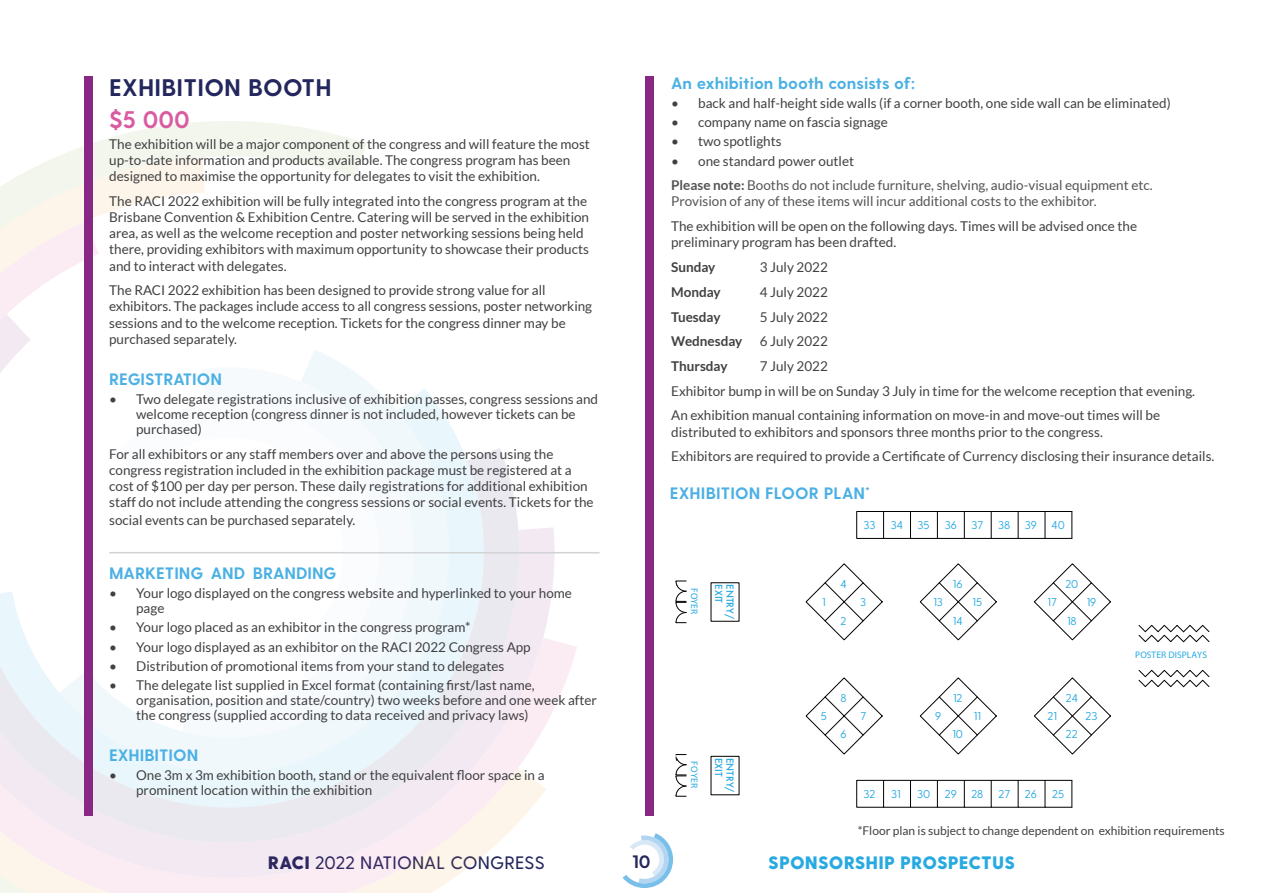
<style>
.page{position:relative;width:1263px;height:893px;background:#fff}
.page>*{position:absolute;margin:0;border:0;box-sizing:border-box;transform-origin:0 0}
.t1{font:700 24px "Greycliff CF";letter-spacing:.01em;color:#24275d}
.t2{font:700 24px "Greycliff CF";color:#da5ca0}
.t3{font:500 18px "Greycliff CF";letter-spacing:.01em;color:#24275d}
.t4{font:800 18px "Greycliff CF";letter-spacing:.01em;color:#28aae1}
.t5{font:700 18px "Greycliff CF";color:#24275d}
.t6{font:700 16.5px "Greycliff CF";color:#4bb0e4}
.t7{font:13.5px/16.2px "Lato";color:#414042}
.t8{font:13.5px/24.8px "Lato";color:#545455}
.t9{font:700 13.5px "Lato";color:#414042}
.t10{font:12px "Lato";color:#414042}
.t11{font:11.4px "Greycliff CF";color:#26a9e1}
.t12{font:9.45px "Century Gothic";letter-spacing:.005em;color:#26a9e1}
.t13{font:500 9.45px "Futura";color:#26a9e1}
.s1{color:#414042}
.s2{font-weight:700}
.s3{font-weight:800}
</style>
<div class="page">
<svg style="left:622px;top:833px;width:51px;height:55px"></svg>
<svg style="left:546px;top:527px;width:31px;height:197px"></svg>
<svg style="left:422px;top:388px;width:124px;height:505px"></svg>
<svg style="left:0;top:121px;width:422px;height:772px"></svg>
<div style="left:645px;top:77px;width:8px;height:739px;background:#892785"></div>
<div style="left:85px;top:77px;width:8px;height:739px;background:#892785"></div>
<hr style="left:109px;top:552px;width:491px;height:1px;background:#d1d3d4">
<svg style="left:676px;top:754px;width:10px;height:42px"></svg>
<svg style="left:806px;top:563px;width:76px;height:77px"></svg>
<svg style="left:920px;top:678px;width:77px;height:76px"></svg>
<svg style="left:806px;top:678px;width:76px;height:76px"></svg>
<svg style="left:920px;top:563px;width:77px;height:77px"></svg>
<svg style="left:1034px;top:678px;width:77px;height:76px"></svg>
<svg style="left:1034px;top:563px;width:77px;height:77px"></svg>
<div style="left:964px;top:780px;width:27px;height:27px;border:1px solid #000"></div>
<div style="left:937px;top:780px;width:27px;height:27px;border:1px solid #000"></div>
<div style="left:910px;top:780px;width:27px;height:27px;border:1px solid #000"></div>
<div style="left:883px;top:780px;width:28px;height:27px;border:1px solid #000"></div>
<div style="left:856px;top:780px;width:28px;height:27px;border:1px solid #000"></div>
<svg style="left:1072px;top:780px;width:1px;height:27px"></svg>
<div style="left:964px;top:511px;width:27px;height:27px;border:1px solid #000"></div>
<div style="left:937px;top:511px;width:27px;height:27px;border:1px solid #000"></div>
<div style="left:910px;top:511px;width:27px;height:27px;border:1px solid #000"></div>
<div style="left:883px;top:511px;width:28px;height:27px;border:1px solid #000"></div>
<div style="left:856px;top:511px;width:28px;height:27px;border:1px solid #000"></div>
<svg style="left:1072px;top:511px;width:1px;height:27px"></svg>
<svg style="left:676px;top:581px;width:10px;height:42px"></svg>
<svg style="left:1139px;top:670px;width:70px;height:17px"></svg>
<svg style="left:1139px;top:625px;width:70px;height:17px"></svg>
<h1 class="t1" style="left:109px;top:73px;width:224px">EXHIBITION BOOTH</h1>
<h1 class="t2" style="left:109px;top:105px;width:82px">$5 000</h1>
<p class="t7" style="left:109px;top:136px;width:482px">The exhibition will be a major component of the congress and will feature the most up-to-date information and products available. The congress program has been designed to maximise the opportunity for delegates to visit the exhibition.</p>
<p class="t7" style="left:109px;top:193px;width:481px">The RACI 2022 exhibition will be fully integrated into the congress program at the Brisbane Convention &amp; Exhibition Centre. Catering will be served in the exhibition area, as well as the welcome reception and poster networking sessions being held there, providing exhibitors with maximum opportunity to showcase their products and to interact with delegates.</p>
<p class="t7" style="left:109px;top:282px;width:484px">The RACI 2022 exhibition has been designed to provide strong value for all exhibitors. The packages include access to all congress sessions, poster networking sessions and to the welcome reception. Tickets for the congress dinner may be purchased separately.</p>
<p class="t6" style="left:109px;top:369px;width:114px">REGISTRATION</p>
<p class="t7" style="left:136px;top:391px;width:463px;line-height:15px;text-indent:-27px">• Two delegate registrations inclusive of exhibition passes, congress sessions and welcome reception (congress dinner is not included, however tickets can be purchased)</p>
<p class="t7" style="left:109px;top:446px;width:486px">For all exhibitors or any staff members over and above the persons using the congress registration included in the exhibition package must be registered at a cost of $100 per day per person. These daily registrations for additional exhibition staff do not include attending the congress sessions or social events. Tickets for the</p>
<p class="t7" style="left:109px;top:512px;width:248px">social events can be purchased separately.</p>
<p class="t6" style="left:109px;top:563px;width:229px">MARKETING AND BRANDING</p>
<p class="t7" style="left:136px;top:586px;width:437px;line-height:15px;text-indent:-27px">• Your logo displayed on the congress website and hyperlinked to your home page</p>
<p class="t7" style="left:109px;top:619px;width:363px">• Your logo placed as an exhibitor in the congress program*</p>
<p class="t7" style="left:109px;top:639px;width:423px">• Your logo displayed as an exhibitor on the RACI 2022 Congress App</p>
<p class="t7" style="left:109px;top:658px;width:397px">• Distribution of promotional items from your stand to delegates</p>
<p class="t7" style="left:136px;top:678px;width:462px;line-height:15px;text-indent:-27px">• The delegate list supplied in Excel format (containing first/last name, organisation, position and state/country) two weeks before and one week after the congress (supplied according to data received and privacy laws)</p>
<p class="t6" style="left:109px;top:745px;width:91px">EXHIBITION</p>
<p class="t7" style="left:136px;top:768px;width:410px;line-height:15px;text-indent:-27px">• One 3m x 3m exhibition booth, stand or the equivalent floor space in a prominent location within the exhibition</p>
<p class="t6" style="left:671px;top:73px;width:245px">An exhibition booth consists of:</p>
<p class="t7" style="left:671px;top:95px;width:501px">• back and half-height side walls (if a corner booth, one side wall can be eliminated)</p>
<p class="t7" style="left:671px;top:114px;width:218px">• company name on fascia signage</p>
<p class="t7" style="left:671px;top:133px;width:112px">• two spotlights</p>
<p class="t8" style="left:671px;top:148px;width:483px"><span class="s1">• one standard power outlet<br></span><span class="s2">Please note:</span> Booths do not include furniture, shelving, audio-visual equipment etc.</p>
<p class="t8" style="left:671px;top:189px;width:427px">Provision of any of these items will incur additional costs to the exhibitor.</p>
<p class="t7" style="left:671px;top:218px;width:467px">The exhibition will be open on the following days. Times will be advised once the preliminary program has been drafted.</p>
<p class="t9" style="left:671px;top:259px;width:46px">Sunday</p>
<p class="t7" style="left:760px;top:259px;width:70px">3 July 2022</p>
<p class="t9" style="left:671px;top:284px;width:51px">Monday</p>
<p class="t7" style="left:760px;top:284px;width:70px">4 July 2022</p>
<p class="t9" style="left:671px;top:309px;width:51px">Tuesday</p>
<p class="t7" style="left:760px;top:308px;width:70px">5 July 2022</p>
<p class="t9" style="left:671px;top:334px;width:73px">Wednesday</p>
<p class="t7" style="left:760px;top:333px;width:70px">6 July 2022</p>
<p class="t9" style="left:671px;top:358px;width:58px">Thursday</p>
<p class="t7" style="left:671px;top:354px;width:525px;line-height:24.8px;text-indent:89px">7 July 2022<br>Exhibitor bump in will be on Sunday 3 July in time for the welcome reception that evening.<br>An exhibition manual containing information on move-in and move-out times will be</p>
<p class="t7" style="left:671px;top:419px;width:545px;line-height:24.8px">distributed to exhibitors and sponsors three months prior to the congress.<br>Exhibitors are required to provide a Certificate of Currency disclosing their insurance details.</p>
<p class="t6" style="left:670px;top:483px;width:202px">EXHIBITION FLOOR PLAN<sup>*</sup></p>
<p class="t11" style="left:863px;top:518px;width:13px">33</p>
<p class="t11" style="left:891px;top:518px;width:14px">34</p>
<p class="t11" style="left:917px;top:518px;width:14px">35</p>
<p class="t11" style="left:945px;top:518px;width:14px">36</p>
<p class="t11" style="left:971px;top:518px;width:13px">37</p>
<p class="t11" style="left:998px;top:518px;width:14px">38</p>
<p class="t11" style="left:1025px;top:518px;width:14px">39</p>
<p class="t11" style="left:1051px;top:518px;width:15px">40</p>
<p class="t13" style="left:725px;top:584px;width:20px;rotate:90deg">EXIT</p>
<p class="t13" style="left:736px;top:584px;width:36px;rotate:90deg">ENTRY/</p>
<p class="t12" style="left:700px;top:588px;width:28px;rotate:90deg">FOYER</p>
<p class="t11" style="left:822px;top:595px;width:5px">1</p>
<p class="t12" style="left:700px;top:761px;width:28px;rotate:90deg">FOYER</p>
<p class="t13" style="left:725px;top:758px;width:20px;rotate:90deg">EXIT</p>
<p class="t13" style="left:736px;top:758px;width:36px;rotate:90deg">ENTRY/</p>
<p class="t11" style="left:821px;top:709px;width:8px">5</p>
<p class="t11" style="left:840px;top:578px;width:8px">4</p>
<p class="t11" style="left:953px;top:578px;width:11px">16</p>
<p class="t11" style="left:1065px;top:578px;width:15px">20</p>
<p class="t11" style="left:860px;top:595px;width:7px">3</p>
<p class="t11" style="left:933px;top:595px;width:11px">13</p>
<p class="t11" style="left:972px;top:595px;width:11px">15</p>
<p class="t11" style="left:1047px;top:595px;width:11px">17</p>
<p class="t11" style="left:1087px;top:595px;width:11px">19</p>
<p class="t11" style="left:841px;top:615px;width:7px">2</p>
<p class="t11" style="left:953px;top:615px;width:11px">14</p>
<p class="t11" style="left:1067px;top:615px;width:11px">18</p>
<p class="t12" style="left:1135px;top:649px;width:73px">POSTER DISPLAYS</p>
<p class="t11" style="left:840px;top:692px;width:8px">8</p>
<p class="t11" style="left:953px;top:692px;width:11px">12</p>
<p class="t11" style="left:1066px;top:692px;width:14px">24</p>
<p class="t11" style="left:860px;top:709px;width:7px">7</p>
<p class="t11" style="left:935px;top:709px;width:8px">9</p>
<p class="t11" style="left:974px;top:709px;width:9px">11</p>
<p class="t11" style="left:1047px;top:709px;width:11px">21</p>
<p class="t11" style="left:1085px;top:709px;width:13px">23</p>
<p class="t11" style="left:840px;top:727px;width:8px">6</p>
<p class="t11" style="left:952px;top:727px;width:12px">10</p>
<p class="t11" style="left:1066px;top:727px;width:13px">22</p>
<p class="t11" style="left:863px;top:787px;width:13px">32</p>
<p class="t11" style="left:891px;top:787px;width:11px">31</p>
<p class="t11" style="left:917px;top:787px;width:15px">30</p>
<p class="t11" style="left:945px;top:787px;width:13px">29</p>
<p class="t11" style="left:971px;top:787px;width:14px">28</p>
<p class="t11" style="left:998px;top:787px;width:13px">27</p>
<p class="t11" style="left:1025px;top:787px;width:13px">26</p>
<p class="t11" style="left:1052px;top:787px;width:14px">25</p>
<p class="t10" style="left:858px;top:824px;width:368px">*Floor plan is subject to change dependent on exhibition requirements</p>
<h2 class="t3" style="left:268px;top:852px;width:278px"><span class="s3">RACI</span> 2022 NATIONAL CONGRESS</h2>
<h2 class="t5" style="left:632px;top:851px;width:20px">10</h2>
<h2 class="t4" style="left:768px;top:851px;width:248px">SPONSORSHIP PROSPECTUS</h2>
</div>
